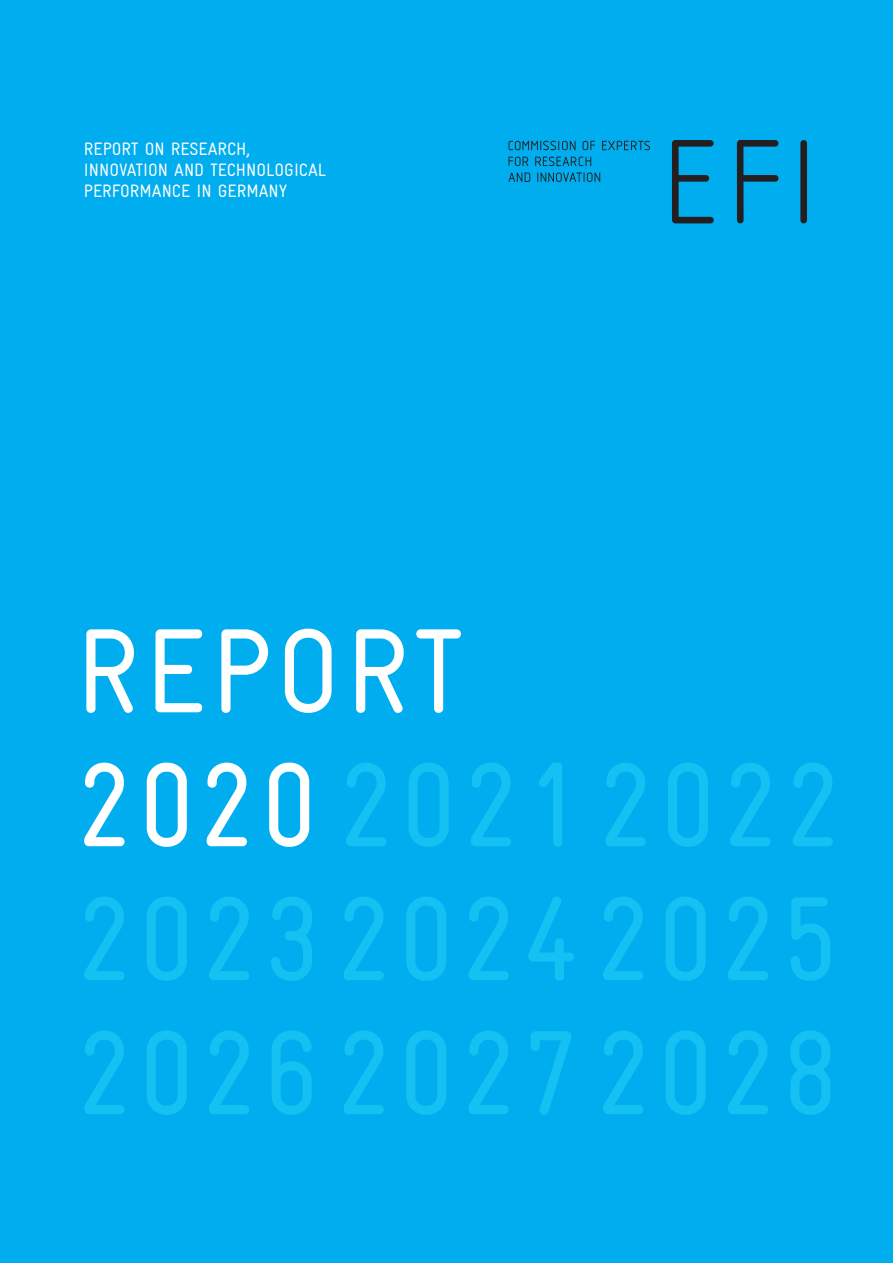
<style>
.page{position:relative;width:893px;height:1263px;background:#00aeef}
.page>*{position:absolute;margin:0;border:0;box-sizing:border-box;transform-origin:0 0}
.Normal_Fließtext_Tim{font:condensed 120px "Gravur";letter-spacing:.04em;color:#15c0f2}
.Normal_Fließtext_Tim-2{font:condensed 120px "Gravur";letter-spacing:.04em;color:#fff}
.Titel_Fließtext_Grav{font:condensed 18px/21px "Gravur";color:#fff}
.s1{color:#fff}
</style>
<div class="page">
<svg style="left:672px;top:140px;width:42px;height:83px"></svg>
<svg style="left:737px;top:140px;width:41px;height:83px"></svg>
<svg style="left:800px;top:140px;width:7px;height:83px"></svg>
<svg style="left:508px;top:172px;width:22px;height:10px"></svg>
<svg style="left:508px;top:157px;width:83px;height:9px"></svg>
<svg style="left:508px;top:141px;width:142px;height:9px"></svg>
<svg style="left:537px;top:172px;width:63px;height:10px"></svg>
<p class="Titel_Fließtext_Grav" style="left:84px;top:138px;width:244px">REPORT ON RESEARCH,<br>INNOVATION AND TECHNOLOGICAL</p>
<p class="Titel_Fließtext_Grav" style="left:84px;top:180px;width:205px">PERFORMANCE IN GERMANY</p>
<p class="Normal_Fließtext_Tim-2" style="left:76px;top:604px;width:389px">REPORT</p>
<p class="Normal_Fließtext_Tim" style="left:76px;top:738px;width:767px"><span class="s1">2020</span> 20212022</p>
<p class="Normal_Fließtext_Tim" style="left:76px;top:872px;width:765px">202320242025</p>
<p class="Normal_Fließtext_Tim" style="left:76px;top:1006px;width:765px">202620272028</p>
</div>
